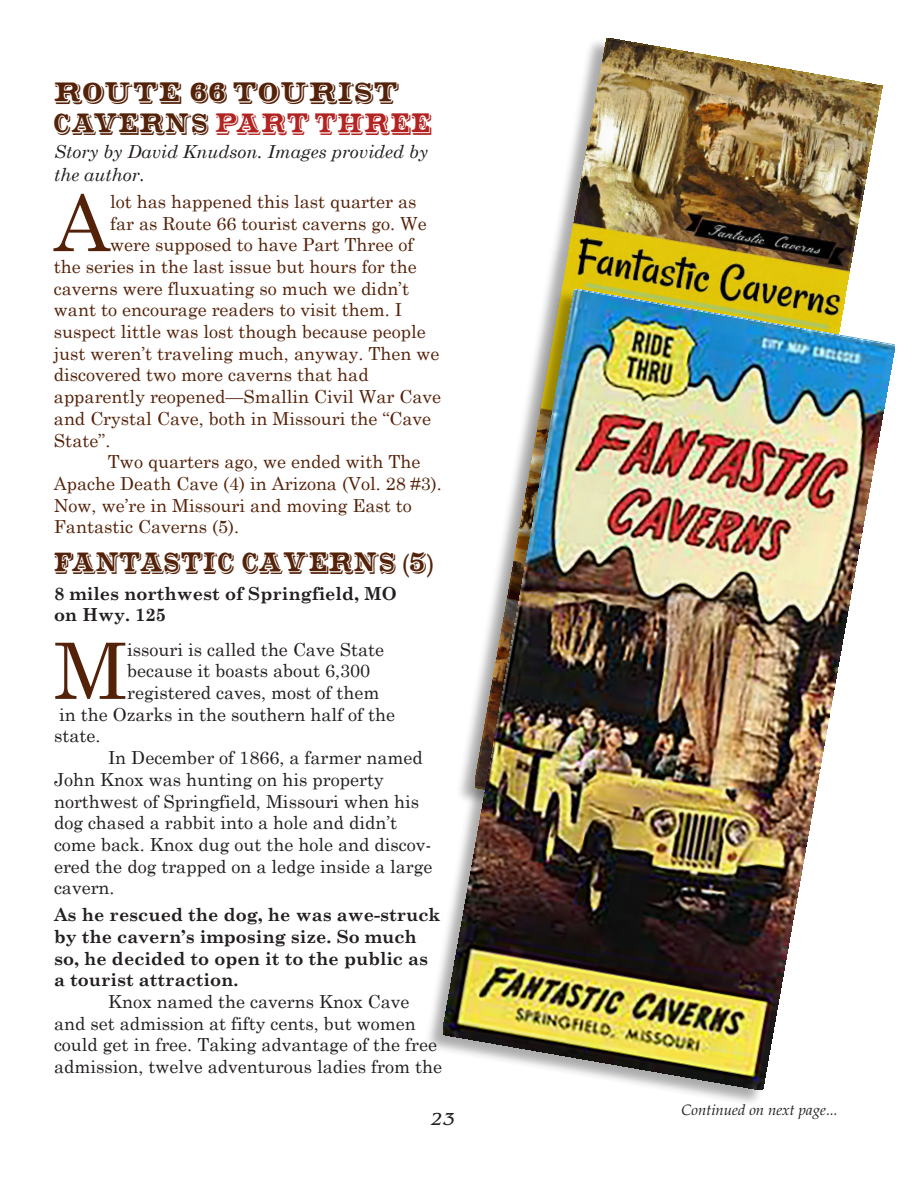
<style>
.page{position:relative;width:918px;height:1188px;background:#fff}
.page>*{position:absolute;margin:0;border:0;box-sizing:border-box;transform-origin:0 0}
.t1{font:77.7px "Century Schoolbook";color:#542209}
.t2{font:27px/31px "Shadowed Serif";color:#542209}
.t3{font:27px "Shadowed Serif";color:#542209;scale:.87 1}
.t4{font:18px/21.8px "Century Schoolbook";color:#542209}
.t5{font:18px/21.8px "Century Schoolbook";color:#231f20}
.t6{font:700 18px/21.8px "Century Schoolbook";color:#231f20}
.t7{font:italic 18px/22.6px "Century Schoolbook";color:#231f20}
.t8{font:italic 18px "Benguiat";color:#231f20}
.t9{font:italic 15px "Palatino";color:#231f20}
.s1{color:#b22421}
.s2{font-family:"Lucida Grande"}
</style>
<div class="page">
<img style="left:557px;top:39px;width:325px;height:194px">
<img style="left:429px;top:233px;width:428px;height:870px">
<img style="left:444px;top:290px;width:451px;height:800px">
<p class="t2" style="left:54px;top:81px;width:380px">ROUTE 66 TOURIST<br>CAVERNS <span class="s1">PART THREE</span></p>
<p class="t7" style="left:54px;top:140px;width:376px">Story by David Knudson. Images provided by the author.</p>
<p class="t1" style="left:54px;top:175px;width:58px">A</p>
<p class="t4" style="left:110px;top:190px;width:308px">lot has happened this last quarter as</p>
<p class="t4" style="left:110px;top:212px;width:318px">far as Route 66 tourist caverns go. We</p>
<p class="t4" style="left:110px;top:234px;width:305px">were supposed to have Part Three of</p>
<p class="t4" style="left:54px;top:255px;width:364px">the series in the last issue but hours for the</p>
<p class="t4" style="left:54px;top:277px;width:357px">caverns were fluxuating so much we didn’t</p>
<p class="t4" style="left:54px;top:299px;width:350px">want to encourage readers to visit them. I</p>
<p class="t4" style="left:54px;top:320px;width:373px">suspect little was lost though because people</p>
<p class="t4" style="left:54px;top:342px;width:387px">just weren’t traveling much, anyway. Then we</p>
<p class="t4" style="left:54px;top:364px;width:316px">discovered two more caverns that had</p>
<p class="t4" style="left:54px;top:385px;width:389px">apparently reopened—Smallin Civil War Cave</p>
<p class="t4" style="left:54px;top:407px;width:379px">and Crystal Cave, both in Missouri the “Cave</p>
<p class="t4" style="left:54px;top:429px;width:58px">State”.</p>
<p class="t4" style="left:54px;top:450px;width:389px;text-indent:54px">Two quarters ago, we ended with The Apache Death Cave (4) in Arizona (Vol. 28 #3).<br>Now, we’re in Missouri and moving East to Fantastic Caverns (5).</p>
<p class="t3" style="left:54px;top:553px;width:438px">FANTASTIC CAVERNS <span class="s2">(</span>5<span class="s2">)</span></p>
<p class="t6" style="left:54px;top:582px;width:344px">8 miles northwest of Springfield, MO</p>
<p class="t6" style="left:54px;top:604px;width:114px">on Hwy. 125</p>
<p class="t1" style="left:54px;top:622px;width:75px">M</p>
<p class="t5" style="left:127px;top:638px;width:258px">issouri is called the Cave State because it boasts about 6,300 registered caves, most of them</p>
<p class="t5" style="left:54px;top:703px;width:343px">in the Ozarks in the southern half of the state.</p>
<p class="t5" style="left:54px;top:746px;width:370px;text-indent:54px">In December of 1866, a farmer named<br>John Knox was hunting on his property</p>
<p class="t5" style="left:54px;top:790px;width:380px">northwest of Springfield, Missouri when his dog chased a rabbit into a hole and didn’t come back. Knox dug out the hole and discov&shy;ered the dog trapped on a ledge inside a large</p>
<p class="t5" style="left:54px;top:876px;width:62px">cavern.</p>
<p class="t6" style="left:54px;top:903px;width:388px">As he rescued the dog, he was awe-struck by the cavern’s imposing size. So much so, he decided to open it to the public as a tourist attraction.</p>
<p class="t5" style="left:54px;top:990px;width:390px;text-indent:54px">Knox named the caverns Knox Cave and set admission at fifty cents, but women could get in free. Taking advantage of the free admission, twelve adventurous ladies from the</p>
<p class="t8" style="left:431px;top:1112px;width:25px">23</p>
<p class="t9" style="left:681px;top:1104px;width:157px">Continued on next page...</p>
</div>
